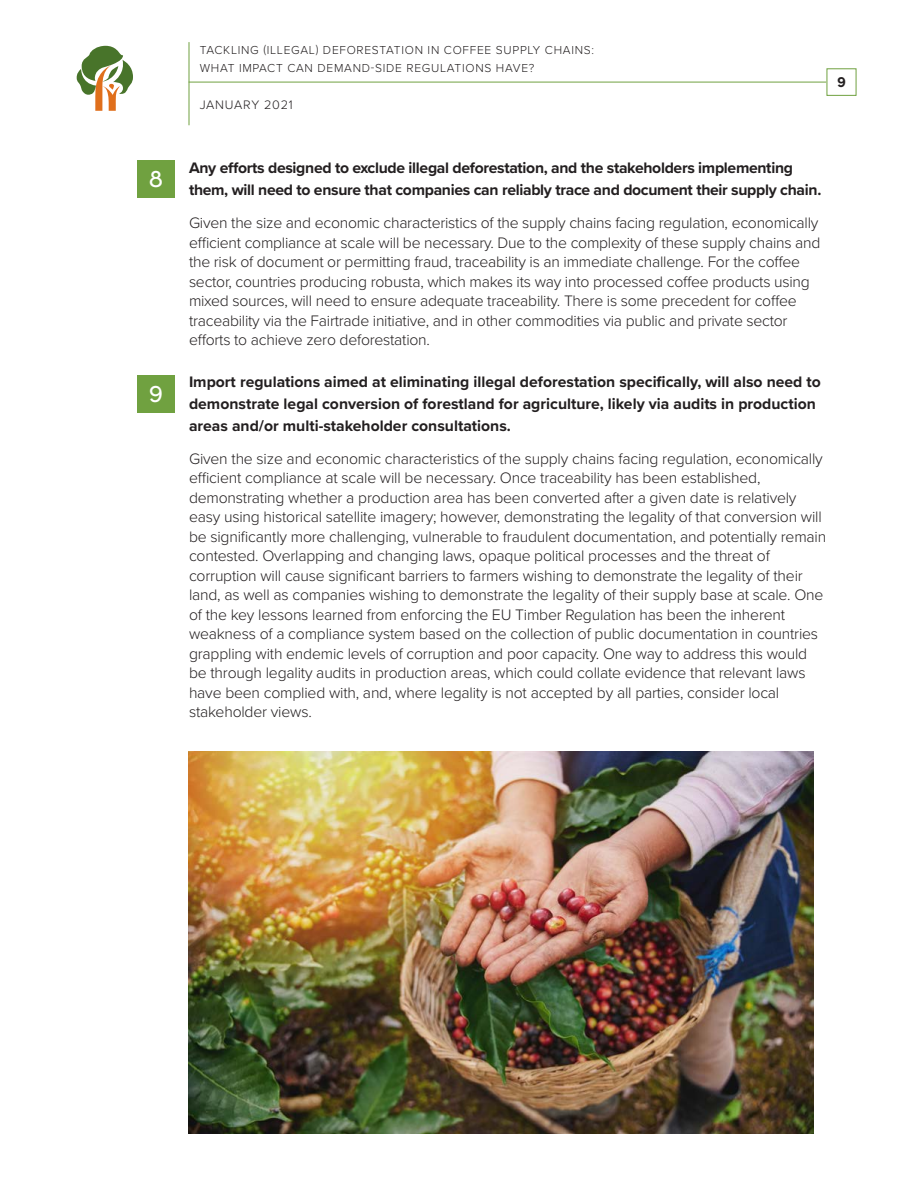
<style>
.page{position:relative;width:918px;height:1188px;background:#fff}
.page>*{position:absolute;margin:0;border:0;box-sizing:border-box;transform-origin:0 0}
.t1{font:24.45px "Sofia Pro";color:#fff}
.t2{font:300 15.75px/19.5px "Proxima Nova";letter-spacing:-.01em;color:#231f20}
.t3{font:700 15.75px/21.8px "Proxima Nova";color:#231f20}
.t4{font:700 15.75px/21.8px "Proxima Nova";letter-spacing:-.02em;color:#231f20}
.t5{font:700 15px "Sofia Pro";color:#231f20}
.t6{font:300 12.75px "Proxima Nova";letter-spacing:.06em;color:#231f20}
.t7{font:300 12px/18px "Proxima Nova";letter-spacing:.06em;color:#231f20}
</style>
<div class="page">
<svg style="left:77px;top:46px;width:56px;height:65px"></svg>
<hr style="left:189px;top:42px;width:1px;height:83px;background:#70a140">
<hr style="left:189px;top:82px;width:637px;height:1px;background:#70a140">
<div style="left:137px;top:161px;width:38px;height:37px;background:#70a140"></div>
<img style="left:189px;top:752px;width:624px;height:382px">
<div style="left:137px;top:376px;width:38px;height:37px;background:#70a140"></div>
<p class="t1" style="left:149px;top:160px;width:16px">8</p>
<p class="t1" style="left:149px;top:375px;width:16px">9</p>
<p class="t7" style="left:200px;top:41px;width:396px">TACKLING (ILLEGAL) DEFORESTATION IN COFFEE SUPPLY CHAINS:<br>WHAT IMPACT CAN DEMAND-SIDE REGULATIONS HAVE?</p>
<p class="t6" style="left:200px;top:95px;width:95px">JANUARY 2021</p>
<p class="t5" style="left:837px;top:71px;width:10px">9</p>
<p class="t4" style="left:189px;top:157px;width:634px">Any efforts designed to exclude illegal deforestation, and the stakeholders implementing them, will need to ensure that companies can reliably trace and document their supply chain.</p>
<p class="t2" style="left:189px;top:212px;width:633px">Given the size and economic characteristics of the supply chains facing regulation, economically efficient compliance at scale will be necessary. Due to the complexity of these supply chains and the risk of document or permitting fraud, traceability is an immediate challenge. For the coffee sector, countries producing robusta, which makes its way into processed coffee products using mixed sources, will need to ensure adequate traceability. There is some precedent for coffee traceability via the Fairtrade initiative, and in other commodities via public and private sector efforts to achieve zero deforestation.</p>
<p class="t3" style="left:189px;top:371px;width:633px">Import regulations aimed at eliminating illegal deforestation specifically, will also need to demonstrate legal conversion of forestland for agriculture, likely via audits in production areas and/or multi-stakeholder consultations.</p>
<p class="t2" style="left:189px;top:448px;width:639px">Given the size and economic characteristics of the supply chains facing regulation, economically efficient compliance at scale will be necessary. Once traceability has been established, demonstrating whether a production area has been converted after a given date is relatively easy using historical satellite imagery; however, demonstrating the legality of that conversion will be significantly more challenging, vulnerable to fraudulent documentation, and potentially remain contested. Overlapping and changing laws, opaque political processes and the threat of corruption will cause significant barriers to farmers wishing to demonstrate the legality of their land, as well as companies wishing to demonstrate the legality of their supply base at scale. One of the key lessons learned from enforcing the EU Timber Regulation has been the inherent weakness of a compliance system based on the collection of public documentation in countries grappling with endemic levels of corruption and poor capacity. One way to address this would be through legality audits in production areas, which could collate evidence that relevant laws have been complied with, and, where legality is not accepted by all parties, consider local stakeholder views.</p>
</div>
